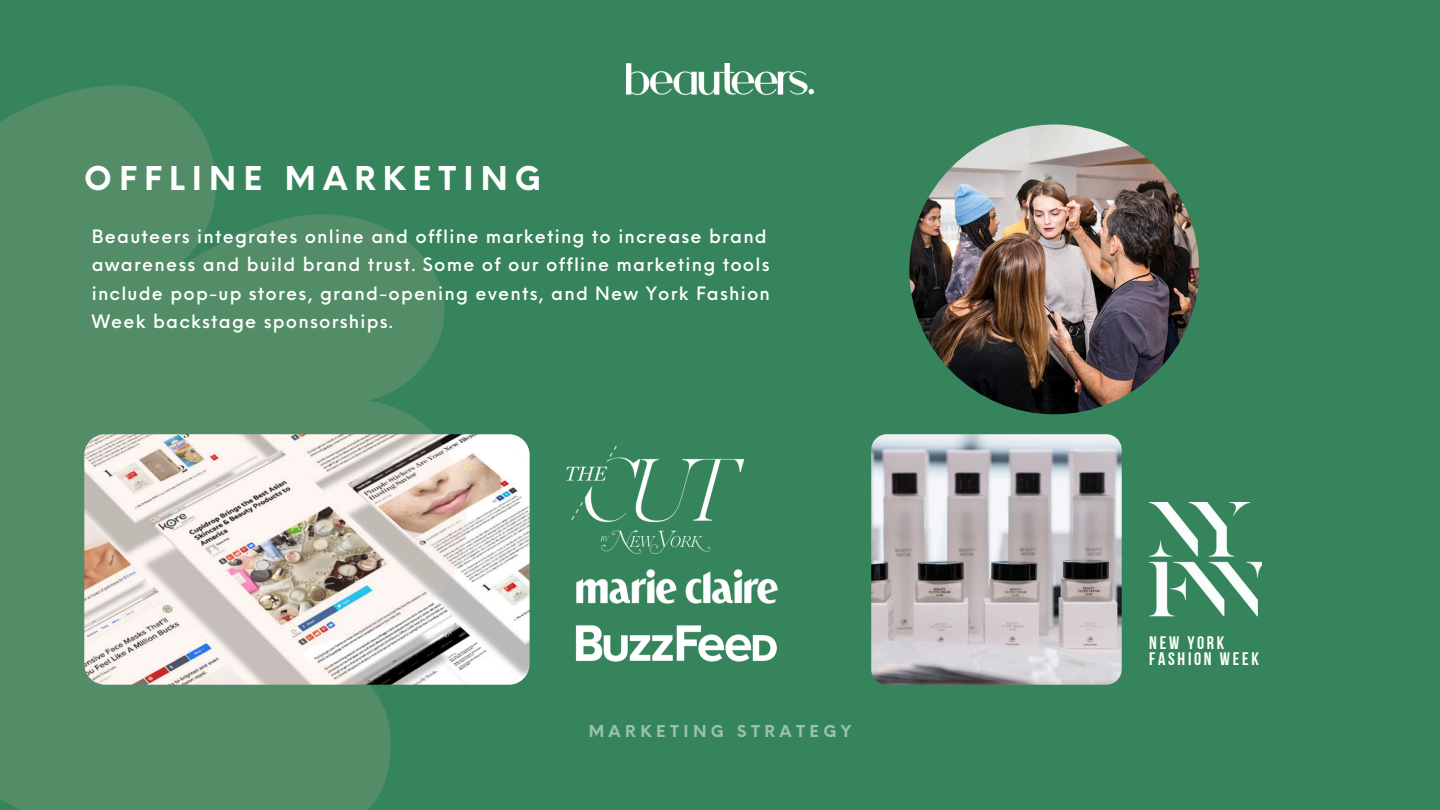
<style>
.page{position:relative;width:1440px;height:810px;background:#36845c}
.page>*{position:absolute;margin:0;border:0;box-sizing:border-box;transform-origin:0 0}
.t1{font:700 32px "Neue Einstellung";letter-spacing:.22em;color:#fff}
.t2{font:18.1px/16.1px "Bebas Neue Cyrillic";letter-spacing:.15em;color:#fff}
.t3{font:500 18px/28.5px "Neue Einstellung";letter-spacing:.065em;color:#fff}
.t4{font:700 16px "Neue Einstellung";letter-spacing:.28em;color:#fff}
</style>
<div class="page">
<img style="left:627px;top:63px;width:186px;height:32px">
<img style="left:909px;top:124px;width:290px;height:290px;border-radius:50%">
<img style="left:1149px;top:503px;width:113px;height:114px">
<img style="left:84px;top:434px;width:446px;height:251px;border-radius:21px">
<img style="left:871px;top:434px;width:251px;height:251px;border-radius:16px">
<img style="left:566px;top:446px;width:179px;height:108px">
<img style="left:576px;top:569px;width:202px;height:35px">
<img style="left:575px;top:625px;width:202px;height:37px">
<svg style="left:0;top:85px;width:477px;height:725px;fill:#528d67"></svg>
<p class="t1" style="left:84px;top:149px;width:458px">OFFLINE MARKETING</p>
<p class="t3" style="left:92px;top:220px;width:680px">Beauteers integrates online and offline marketing to increase brand awareness and build brand trust. Some of our offline marketing tools include pop-up stores, grand-opening events, and New York Fashion Week backstage sponsorships.</p>
<p class="t4" style="left:589px;top:717px;width:264px">MARKETING STRATEGY</p>
<p class="t2" style="left:1149px;top:637px;width:111px">NEW YORK<br>FASHION WEEK</p>
</div>
